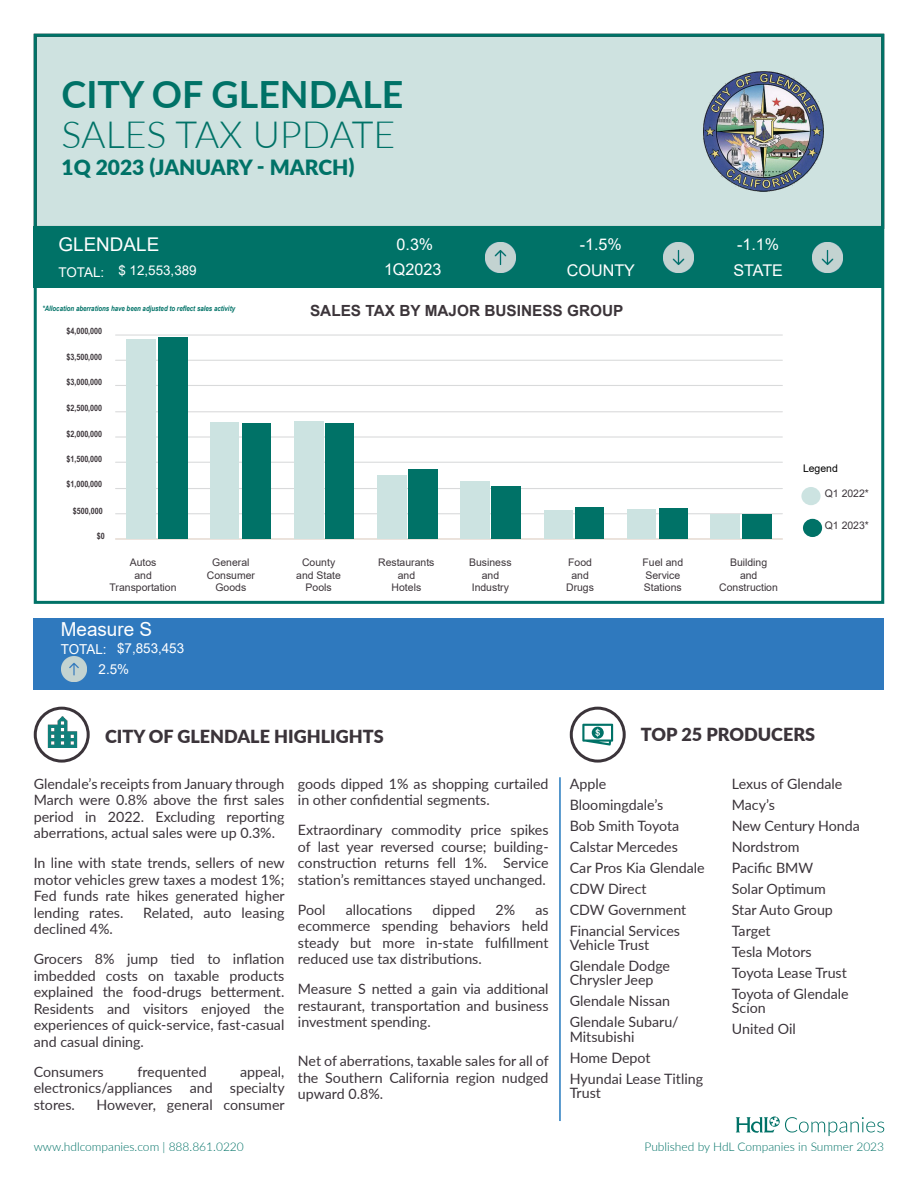
<style>
.page{position:relative;width:918px;height:1188px;background:#fff}
.page>*{position:absolute;margin:0;border:0;box-sizing:border-box;transform-origin:0 0}
.t1{font:300 37.5px "Lato";color:#007267}
.t2{font:700 37.5px "Lato";color:#007267}
.t3{font:900 21px "Lato";color:#007267}
.t4{font:19.35px "Arial";color:#fff}
.t5{font:18.9px "Arial";color:#fff}
.t6{font:900 18px "Lato";color:#3b343a}
.t7{font:16.2px "Arial";color:#fff}
.t8{font:700 15.3px "Arial";color:#3c353a}
.t9{font:14.25px/16.5px "Lato";color:#3b343a;text-align:justify}
.t10{font:13.65px/20.4px "Arial";color:#fff}
.t11{font:13.35px "Arial";color:#fff}
.t12{font:300 12px "Lato";color:#007267}
.t13{font:10.5px/12.1px "Arial";color:#3c353a;text-align:center}
.t14{font:10.5px "Arial";color:#000}
.t15{font:700 8.7px "Arial Narrow";color:#3c353a}
.t16{font:italic 700 7.5px "Arial Narrow";color:#007267}
</style>
<div class="page">
<div style="left:35px;top:35px;width:848px;height:192px;background:#cee2e0"></div>
<div style="left:34px;top:34px;width:850px;height:570px;border:3px solid #007267"></div>
<svg style="left:736px;top:1116px;width:148px;height:20px"></svg>
<hr style="left:559px;top:777px;width:2px;height:344px;background:#2479be">
<div style="left:801px;top:487px;width:20px;height:18px;background:#cce3e1;border-radius:50%"></div>
<div style="left:803px;top:519px;width:19px;height:18px;background:#007267;border-radius:50%"></div>
<hr style="left:116px;top:513px;width:666px;height:1px;background:#d9dadb">
<hr style="left:116px;top:488px;width:666px;height:1px;background:#d9dadb">
<hr style="left:116px;top:462px;width:666px;height:1px;background:#d9dadb">
<hr style="left:116px;top:436px;width:666px;height:2px;background:#d9dadb">
<hr style="left:116px;top:411px;width:666px;height:1px;background:#d9dadb">
<hr style="left:116px;top:385px;width:666px;height:1px;background:#d9dadb">
<hr style="left:116px;top:360px;width:666px;height:1px;background:#d9dadb">
<hr style="left:116px;top:334px;width:666px;height:2px;background:#d9dadb">
<hr style="left:116px;top:538px;width:666px;height:2px;background:#edddd1">
<div style="left:127px;top:339px;width:29px;height:200px;background:#cce3e1"></div>
<div style="left:211px;top:423px;width:28px;height:116px;background:#cce3e1"></div>
<div style="left:294px;top:422px;width:29px;height:117px;background:#cce3e1"></div>
<div style="left:377px;top:475px;width:29px;height:64px;background:#cce3e1"></div>
<div style="left:460px;top:482px;width:29px;height:57px;background:#cce3e1"></div>
<div style="left:544px;top:510px;width:28px;height:29px;background:#cce3e1"></div>
<div style="left:627px;top:509px;width:29px;height:30px;background:#cce3e1"></div>
<div style="left:710px;top:515px;width:30px;height:24px;background:#cce3e1"></div>
<div style="left:158px;top:337px;width:30px;height:202px;background:#007267"></div>
<div style="left:242px;top:424px;width:29px;height:115px;background:#007267"></div>
<div style="left:325px;top:424px;width:29px;height:115px;background:#007267"></div>
<div style="left:409px;top:470px;width:29px;height:69px;background:#007267"></div>
<div style="left:492px;top:486px;width:29px;height:53px;background:#007267"></div>
<div style="left:576px;top:507px;width:28px;height:32px;background:#007267"></div>
<div style="left:659px;top:508px;width:28px;height:31px;background:#007267"></div>
<div style="left:742px;top:515px;width:29px;height:24px;background:#007267"></div>
<img style="left:703px;top:71px;width:120px;height:121px">
<div style="left:570px;top:707px;width:56px;height:56px;border:3px solid #3b343a;border-radius:50%"></div>
<svg style="left:582px;top:724px;width:31px;height:22px"></svg>
<img style="left:43px;top:714px;width:39px;height:38px">
<div style="left:34px;top:707px;width:56px;height:56px;border:3px solid #3b343a;border-radius:50%"></div>
<div style="left:34px;top:618px;width:850px;height:72px;background:#2f79be"></div>
<img style="left:61px;top:657px;width:26px;height:25px">
<div style="left:34px;top:227px;width:850px;height:61px;background:#007267"></div>
<img style="left:663px;top:242px;width:31px;height:31px">
<img style="left:812px;top:242px;width:31px;height:31px">
<img style="left:485px;top:242px;width:31px;height:31px">
<p class="t2" style="left:62px;top:66px;width:343px">CITY OF GLENDALE</p>
<p class="t1" style="left:62px;top:109px;width:335px">SALES TAX UPDATE</p>
<p class="t3" style="left:62px;top:151px;width:294px">1Q 2023 (JANUARY - MARCH)</p>
<p class="t5" style="left:58px;top:231px;width:102px">GLENDALE</p>
<p class="t11" style="left:58px;top:262px;width:140px">TOTAL: $ 12,553,389</p>
<p class="t7" style="left:397px;top:233px;width:38px">0.3%</p>
<p class="t7" style="left:580px;top:233px;width:44px">-1.5%</p>
<p class="t7" style="left:737px;top:233px;width:44px">-1.1%</p>
<p class="t7" style="left:567px;top:259px;width:70px">COUNTY</p>
<p class="t7" style="left:733px;top:259px;width:51px">STATE</p>
<p class="t7" style="left:384px;top:258px;width:59px">1Q2023</p>
<p class="t16" style="left:42px;top:303px;width:194px">*Allocation aberrations have been adjusted to reflect sales activity</p>
<p class="t15" style="left:66px;top:324px;width:37px">$4,000,000</p>
<p class="t15" style="left:66px;top:351px;width:37px">$3,500,000</p>
<p class="t15" style="left:66px;top:376px;width:37px">$3,000,000</p>
<p class="t15" style="left:66px;top:401px;width:37px">$2,500,000</p>
<p class="t15" style="left:66px;top:427px;width:37px">$2,000,000</p>
<p class="t15" style="left:66px;top:453px;width:37px">$1,500,000</p>
<p class="t15" style="left:66px;top:478px;width:37px">$1,000,000</p>
<p class="t15" style="left:73px;top:504px;width:31px">$500,000</p>
<p class="t15" style="left:97px;top:529px;width:9px">$0</p>
<p class="t8" style="left:310px;top:300px;width:315px">SALES TAX BY MAJOR BUSINESS GROUP</p>
<p class="t13" style="left:110px;top:557px;width:69px">Autos<br>and<br>Transportation</p>
<p class="t13" style="left:207px;top:557px;width:50px">General<br>Consumer<br>Goods</p>
<p class="t13" style="left:296px;top:557px;width:46px">County and State<br>Pools</p>
<p class="t13" style="left:378px;top:557px;width:58px">Restaurants and<br>Hotels</p>
<p class="t13" style="left:469px;top:557px;width:44px">Business and<br>Industry</p>
<p class="t13" style="left:566px;top:557px;width:29px">Food and<br>Drugs</p>
<p class="t13" style="left:642px;top:557px;width:42px;text-align:left">Fuel and<br>Service<br>Stations</p>
<p class="t13" style="left:719px;top:557px;width:60px">Building<br>and<br>Construction</p>
<p class="t4" style="left:61px;top:616px;width:93px">Measure S</p>
<p class="t10" style="left:117px;top:638px;width:69px">$7,853,453</p>
<p class="t10" style="left:99px;top:639px;width:32px;text-indent:-38px">TOTAL:<br>2.5%</p>
<p class="t14" style="left:803px;top:461px;width:36px">Legend</p>
<p class="t13" style="left:825px;top:488px;width:46px">Q1 2022*</p>
<p class="t13" style="left:825px;top:519px;width:46px">Q1 2023*</p>
<p class="t6" style="left:105px;top:723px;width:280px">CITY OF GLENDALE HIGHLIGHTS</p>
<p class="t6" style="left:641px;top:721px;width:176px">TOP 25 PRODUCERS</p>
<p class="t9" style="left:34px;top:775px;width:252px">Glendale’s receipts from January through March were 0.8% above the first sales period in 2022. Excluding reporting aberrations, actual sales were up 0.3%.</p>
<p class="t9" style="left:34px;top:854px;width:252px">In line with state trends, sellers of new motor vehicles grew taxes a modest 1%; Fed funds rate hikes generated higher lending rates.</p>
<p class="t9" style="left:143px;top:904px;width:143px">Related, auto leasing</p>
<p class="t9" style="left:34px;top:920px;width:81px">declined 4%.</p>
<p class="t9" style="left:34px;top:950px;width:252px">Grocers 8% jump tied to inflation imbedded costs on taxable products explained the food-drugs betterment.<br>Residents and visitors enjoyed the experiences of quick-service, fast-casual and casual dining.</p>
<p class="t9" style="left:34px;top:1063px;width:72px">Consumers</p>
<p class="t9" style="left:137px;top:1063px;width:71px">frequented</p>
<p class="t9" style="left:34px;top:1063px;width:252px;text-indent:206px">appeal, electronics/appliances and specialty stores.</p>
<p class="t9" style="left:97px;top:1096px;width:190px">However, general consumer</p>
<p class="t12" style="left:34px;top:1139px;width:212px">www.hdlcompanies.com | 888.861.0220</p>
<p class="t9" style="left:298px;top:775px;width:252px">goods dipped 1% as shopping curtailed in other confidential segments.</p>
<p class="t9" style="left:298px;top:821px;width:252px">Extraordinary commodity price spikes of last year reversed course; building&shy;construction returns fell 1%. Service station’s remittances stayed unchanged.</p>
<p class="t9" style="left:298px;top:901px;width:29px">Pool</p>
<p class="t9" style="left:346px;top:901px;width:68px">allocations</p>
<p class="t9" style="left:433px;top:901px;width:44px">dipped</p>
<p class="t9" style="left:496px;top:901px;width:21px">2%</p>
<p class="t9" style="left:298px;top:901px;width:252px;text-indent:237px">as ecommerce spending behaviors held steady but more in-state fulfillment reduced use tax distributions.</p>
<p class="t9" style="left:298px;top:980px;width:252px">Measure S netted a gain via additional restaurant, transportation and business investment spending.</p>
<p class="t9" style="left:298px;top:1052px;width:252px">Net of aberrations, taxable sales for all of the Southern California region nudged upward 0.8%.</p>
<p class="t9" style="left:570px;top:775px;width:38px">Apple</p>
<p class="t9" style="left:570px;top:796px;width:95px">Bloomingdale’s</p>
<p class="t9" style="left:570px;top:817px;width:111px">Bob Smith Toyota</p>
<p class="t9" style="left:570px;top:838px;width:110px">Calstar Mercedes</p>
<p class="t9" style="left:570px;top:859px;width:137px">Car Pros Kia Glendale</p>
<p class="t9" style="left:570px;top:880px;width:78px">CDW Direct</p>
<p class="t9" style="left:570px;top:901px;width:118px">CDW Government</p>
<p class="t9" style="left:570px;top:923px;width:112px;line-height:14.2px">Financial Services<br>Vehicle Trust</p>
<p class="t9" style="left:570px;top:958px;width:102px;line-height:14.2px">Glendale Dodge<br>Chrysler Jeep</p>
<p class="t9" style="left:570px;top:992px;width:102px">Glendale Nissan</p>
<p class="t9" style="left:570px;top:1014px;width:110px;line-height:14.2px">Glendale Subaru/<br>Mitsubishi</p>
<p class="t9" style="left:570px;top:1049px;width:82px">Home Depot</p>
<p class="t9" style="left:570px;top:1071px;width:135px;line-height:14.2px">Hyundai Lease Titling<br>Trust</p>
<p class="t9" style="left:732px;top:775px;width:112px">Lexus of Glendale</p>
<p class="t9" style="left:732px;top:796px;width:45px">Macy’s</p>
<p class="t9" style="left:732px;top:817px;width:130px">New Century Honda</p>
<p class="t9" style="left:732px;top:838px;width:69px">Nordstrom</p>
<p class="t9" style="left:732px;top:859px;width:83px">Pacific BMW</p>
<p class="t9" style="left:732px;top:880px;width:96px">Solar Optimum</p>
<p class="t9" style="left:732px;top:901px;width:103px">Star Auto Group</p>
<p class="t9" style="left:732px;top:922px;width:40px">Target</p>
<p class="t9" style="left:732px;top:943px;width:81px">Tesla Motors</p>
<p class="t9" style="left:732px;top:964px;width:117px">Toyota Lease Trust</p>
<p class="t9" style="left:732px;top:986px;width:118px;line-height:14.2px">Toyota of Glendale<br>Scion</p>
<p class="t9" style="left:732px;top:1020px;width:65px">United Oil</p>
<p class="t12" style="left:644px;top:1139px;width:241px">Published by HdL Companies in Summer 2023</p>
</div>
